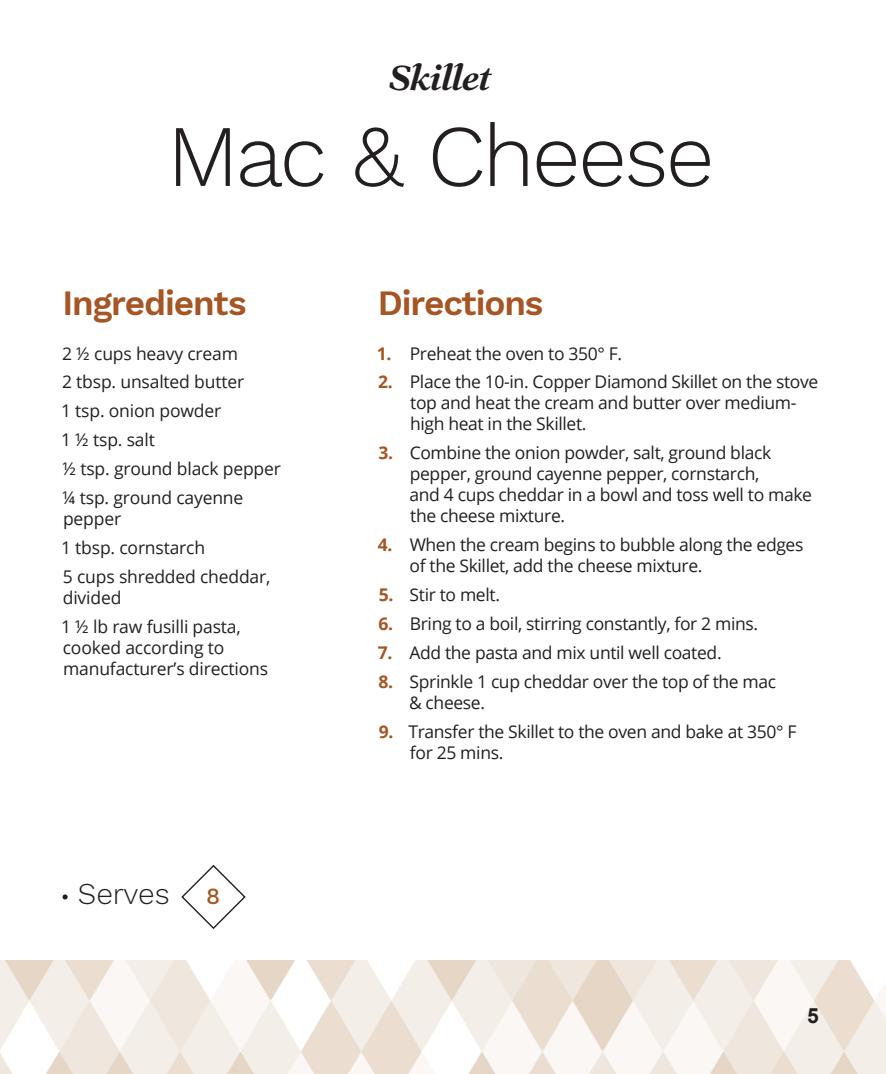
<style>
.page{position:relative;width:886px;height:1074px;background:#fff}
.page>*{position:absolute;margin:0;border:0;box-sizing:border-box;transform-origin:0 0}
.t1{font:300 87.5px "Work Sans";letter-spacing:-.035em;color:#231f20}
.t2{font:600 35px "Work Sans";letter-spacing:-.035em;color:#a65524}
.t3{font:italic 700 35px "New Aster LT Std";letter-spacing:-.02em;color:#231f20}
.t4{font:300 29.75px "Work Sans";letter-spacing:-.005em;color:#231f20}
.t5{font:500 22.75px "Work Sans";color:#a65524}
.t6{font:700 21px "Arial";color:#231f20}
.t7{font:17.5px/21px "Open Sans";letter-spacing:-.02em;color:#231f20}
.s1{font-weight:700;color:#a65524}
</style>
<div class="page">
<img style="left:0;top:960px;width:885px;height:114px">
<svg style="left:181px;top:864px;width:65px;height:65px"></svg>
<svg style="left:62px;top:894px;width:6px;height:5px"></svg>
<svg style="left:880px;top:1069px;width:6px;height:5px"></svg>
<h2 class="t3" style="left:389px;top:57px;width:104px">Skillet</h2>
<h1 class="t1" style="left:167px;top:104px;width:549px">Mac &amp; Cheese</h1>
<h2 class="t2" style="left:62px;top:282px;width:185px">Ingredients</h2>
<h2 class="t2" style="left:377px;top:282px;width:167px">Directions</h2>
<p class="t7" style="left:61px;top:338px;width:221px;line-height:28.9px">2 ½ cups heavy cream<br>2 tbsp. unsalted butter<br>1 tsp. onion powder<br>1 ½ tsp. salt<br>½ tsp. ground black pepper ¼ tsp. ground cayenne</p>
<p class="t7" style="left:61px;top:504px;width:211px;line-height:28.9px">pepper<br>1 tbsp. cornstarch<br>5 cups shredded cheddar,</p>
<p class="t7" style="left:61px;top:582px;width:181px;line-height:28.9px">divided<br>1 ½ lb raw fusilli pasta,</p>
<p class="t7" style="left:63px;top:636px;width:207px">cooked according to manufacturer’s directions</p>
<h3 class="t4" style="left:78px;top:876px;width:93px">Serves</h3>
<h3 class="t5" style="left:206px;top:882px;width:16px">8</h3>
<p class="t7" style="left:377px;top:342px;width:247px"><span class="s1">1.</span> Preheat the oven to 350° F.</p>
<p class="t7" style="left:410px;top:371px;width:410px;text-indent:-32px"><span class="s1">2.</span> Place the 10-in. Copper Diamond Skillet on the stove top and heat the cream and butter over medium&shy;high heat in the Skillet.</p>
<p class="t7" style="left:409px;top:442px;width:404px;text-indent:-31px"><span class="s1">3.</span> Combine the onion powder, salt, ground black pepper, ground cayenne pepper, cornstarch,<br>and 4 cups cheddar in a bowl and toss well to make the cheese mixture.</p>
<p class="t7" style="left:409px;top:534px;width:395px;text-indent:-32px"><span class="s1">4.</span> When the cream begins to bubble along the edges of the Skillet, add the cheese mixture.</p>
<p class="t7" style="left:379px;top:584px;width:123px"><span class="s1">5.</span> Stir to melt.</p>
<p class="t7" style="left:378px;top:612px;width:381px"><span class="s1">6.</span> Bring to a boil, stirring constantly, for 2 mins.</p>
<p class="t7" style="left:377px;top:641px;width:345px"><span class="s1">7.</span> Add the pasta and mix until well coated.</p>
<p class="t7" style="left:409px;top:670px;width:369px;text-indent:-30px"><span class="s1">8.</span> Sprinkle 1 cup cheddar over the top of the mac &amp; cheese.</p>
<p class="t7" style="left:410px;top:720px;width:388px;text-indent:-31px"><span class="s1">9.</span> Transfer the Skillet to the oven and bake at 350° F for 25 mins.</p>
<p class="t6" style="left:807px;top:1001px;width:13px">5</p>
</div>
